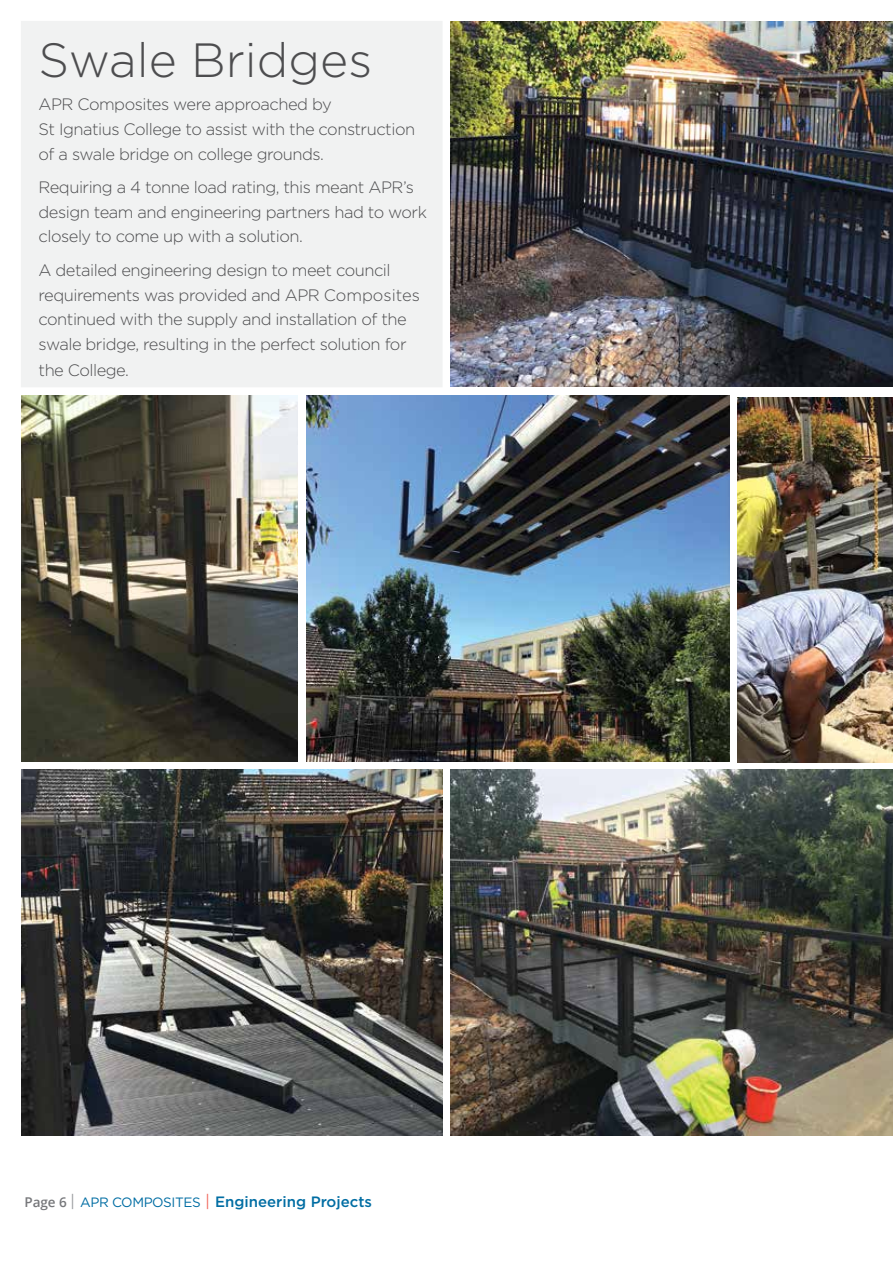
<style>
.page{position:relative;width:893px;height:1263px;background:#fff}
.page>*{position:absolute;margin:0;border:0;box-sizing:border-box;transform-origin:0 0}
.t1{font:300 48px "Gotham";color:#4d4d4f}
.t2{font:300 16.5px/24.8px "Gotham";letter-spacing:-.03em;color:#4d4d4f}
.t3{font:500 15px "Gotham";color:#006da3}
.s1{font-family:"Open Sans";font-weight:600;font-size:13.5px;color:#77787b}
.s2{font-weight:400;font-size:16.5px;color:#9d9fa2}
.s3{font-weight:400;font-size:13.5px}
.s4{font-weight:400;font-size:16.5px;color:#f26d63}
</style>
<div class="page">
<img style="left:451px;top:21px;width:442px;height:366px">
<img style="left:21px;top:395px;width:277px;height:366px">
<img style="left:306px;top:395px;width:423px;height:366px">
<img style="left:738px;top:397px;width:155px;height:366px">
<img style="left:21px;top:770px;width:421px;height:365px">
<img style="left:451px;top:770px;width:442px;height:365px">
<div style="left:21px;top:21px;width:421px;height:366px;background:#f1f2f2"></div>
<h1 class="t1" style="left:39px;top:39px;width:335px">Swale Bridges</h1>
<p class="t2" style="left:39px;top:93px;width:378px">APR Composites were approached by<br>St Ignatius College to assist with the construction of a swale bridge on college grounds.</p>
<p class="t2" style="left:39px;top:176px;width:390px">Requiring a 4 tonne load rating, this meant APR’s design team and engineering partners had to work closely to come up with a solution.</p>
<p class="t2" style="left:39px;top:258px;width:383px">A detailed engineering design to meet council requirements was provided and APR Composites continued with the supply and installation of the swale bridge, resulting in the perfect solution for the College.</p>
<p class="t3" style="left:25px;top:1195px;width:349px"><span class="s1">Page 6</span> <span class="s2">|</span> <span class="s3">APR COMPOSITES</span> <span class="s4">|</span> Engineering Projects</p>
</div>
